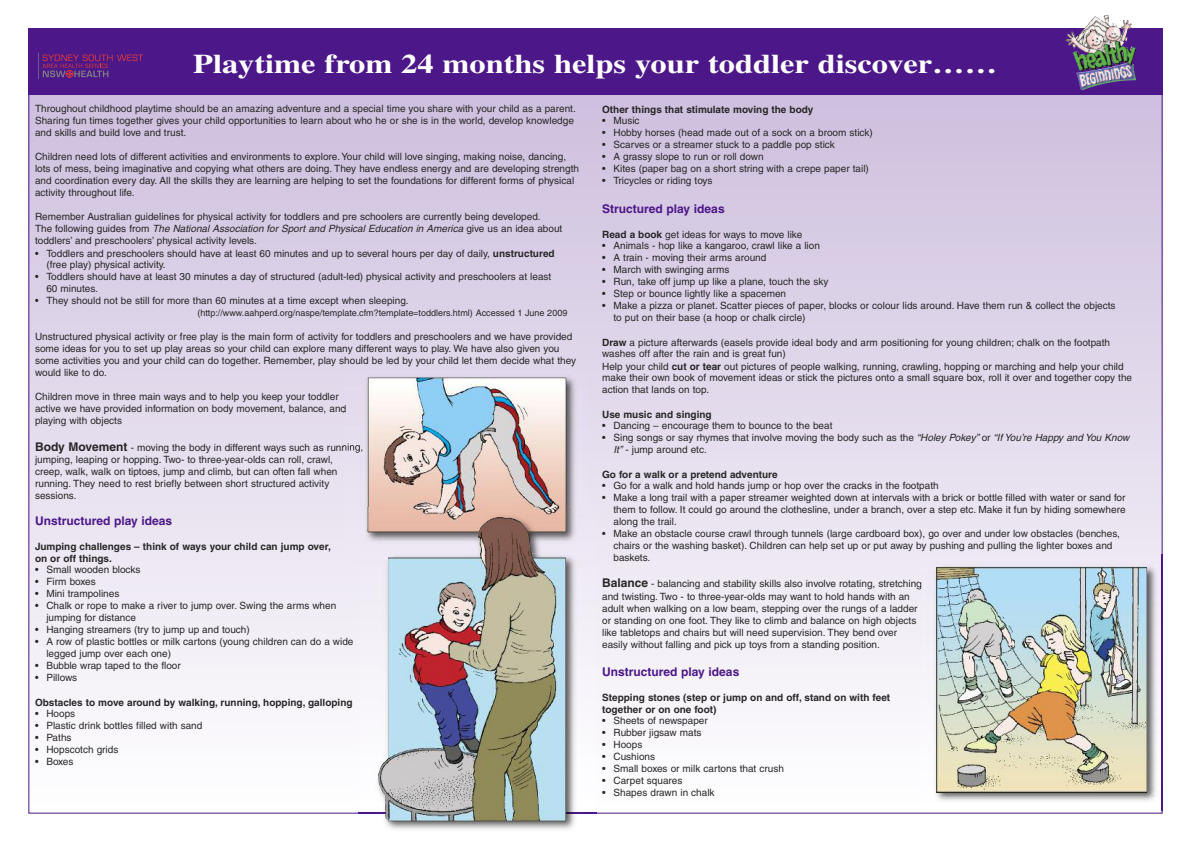
<style>
.page{position:relative;width:1191px;height:842px;background:#fff}
.page>*{position:absolute;margin:0;border:0;box-sizing:border-box;transform-origin:0 0}
.t1{font:700 27px "Times";color:#fff;scale:1.2 1}
.t2{font:700 12px "Helvetica";color:#4c1788}
.t3{font:10px/12px "Helvetica";color:#272627}
.t4{font:700 10px/12px "Helvetica";color:#272627}
.t5{font:9px "Helvetica";color:#272627}
.s1{font-style:italic}
.s2{font-weight:700}
.s3{font-weight:700;font-size:12px}
</style>
<div class="page">
<div style="left:28px;top:28px;width:1134px;height:786px;background:linear-gradient(to bottom,#c8b8da,#fefeff)"></div>
<div style="left:28px;top:28px;width:1134px;height:66px;background:#4c1788"></div>
<svg style="left:1109px;top:23px;width:11px;height:6px"></svg>
<svg style="left:38px;top:53px;width:105px;height:26px"></svg>
<img style="left:344px;top:366px;width:244px;height:187px">
<img style="left:367px;top:378px;width:199px;height:129px">
<img style="left:919px;top:555px;width:244px;height:256px">
<img style="left:1161px;top:555px;width:1px;height:256px">
<img style="left:936px;top:568px;width:210px;height:224px">
<img style="left:358px;top:507px;width:238px;height:323px">
<img style="left:358px;top:813px;width:238px;height:1px">
<img style="left:367px;top:507px;width:199px;height:25px">
<img style="left:376px;top:512px;width:190px;height:309px">
<h1 class="t1" style="left:193px;top:47px;width:671px">Playtime from 24 months helps your toddler discover……</h1>
<p class="t3" style="left:35px;top:103px;width:542px">Throughout childhood playtime should be an amazing adventure and a special time you share with your child as a parent.<br>Sharing fun times together gives your child opportunities to learn about who he or she is in the world, develop knowledge and skills and build love and trust.</p>
<p class="t3" style="left:35px;top:151px;width:545px">Children need lots of different activities and environments to explore.Your child will love singing, making noise, dancing, lots of mess, being imaginative and copying what others are doing. They have endless energy and are developing strength and coordination every day. All the skills they are learning are helping to set the foundations for different forms of physical activity throughout life.</p>
<p class="t3" style="left:35px;top:211px;width:529px">Remember Australian guidelines for physical activity for toddlers and pre schoolers are currently being developed.<br>The following guides from <span class="s1">The National Association for Sport and Physical Education in America</span> give us an idea about toddlers’ and preschoolers’ physical activity levels.</p>
<p class="t3" style="left:46px;top:248px;width:510px;line-height:11.3px;text-indent:-11px">• Toddlers and preschoolers should have at least 60 minutes and up to several hours per day of daily, <span class="s2">unstructured </span>(free play) physical activity.</p>
<p class="t3" style="left:46px;top:271px;width:506px;text-indent:-11px">• Toddlers should have at least 30 minutes a day of structured (adult-led) physical activity and preschoolers at least<br>60 minutes.</p>
<p class="t3" style="left:35px;top:295px;width:375px">• They should not be still for more than 60 minutes at a time except when sleeping.</p>
<p class="t5" style="left:197px;top:308px;width:371px">(http://www.aahperd.org/naspe/template.cfm?template=toddlers.html) Accessed 1 June 2009</p>
<p class="t3" style="left:35px;top:331px;width:542px">Unstructured physical activity or free play is the main form of activity for toddlers and preschoolers and we have provided some ideas for you to set up play areas so your child can explore many different ways to play. We have also given you some activities you and your child can do together. Remember, play should be led by your child let them decide what they would like to do.</p>
<p class="t3" style="left:35px;top:391px;width:313px">Children move in three main ways and to help you keep your toddler active we have provided information on body movement, balance, and playing with objects</p>
<p class="t3" style="left:35px;top:441px;width:330px"><span class="s3">Body Movement</span> - moving the body in different ways such as running, jumping, leaping or hopping. Two- to three-year-olds can roll, crawl,<br>creep, walk, walk on tiptoes, jump and climb, but can often fall when running. They need to rest briefly between short structured activity sessions.</p>
<p class="t2" style="left:35px;top:514px;width:139px">Unstructured play ideas</p>
<p class="t4" style="left:35px;top:540px;width:297px">Jumping challenges – think of ways your child can jump over, on or off things.</p>
<p class="t3" style="left:35px;top:564px;width:107px">• Small wooden blocks</p>
<p class="t3" style="left:35px;top:576px;width:62px">• Firm boxes</p>
<p class="t3" style="left:35px;top:588px;width:86px">• Mini trampolines</p>
<p class="t3" style="left:46px;top:600px;width:291px;text-indent:-11px">• Chalk or rope to make a river to jump over. Swing the arms when jumping for distance</p>
<p class="t3" style="left:35px;top:624px;width:216px">• Hanging streamers (try to jump up and touch)</p>
<p class="t3" style="left:46px;top:636px;width:309px;text-indent:-11px">• A row of plastic bottles or milk cartons (young children can do a wide legged jump over each one)</p>
<p class="t3" style="left:35px;top:660px;width:147px">• Bubble wrap taped to the floor</p>
<p class="t3" style="left:35px;top:672px;width:44px">• Pillows</p>
<p class="t4" style="left:35px;top:696px;width:319px">Obstacles to move around by walking, running, hopping, galloping</p>
<p class="t3" style="left:35px;top:708px;width:42px">• Hoops</p>
<p class="t3" style="left:35px;top:720px;width:169px">• Plastic drink bottles filled with sand</p>
<p class="t3" style="left:35px;top:732px;width:38px">• Paths</p>
<p class="t3" style="left:35px;top:744px;width:85px">• Hopscotch grids</p>
<p class="t3" style="left:35px;top:756px;width:40px">• Boxes</p>
<p class="t4" style="left:602px;top:103px;width:213px">Other things that stimulate moving the body</p>
<p class="t3" style="left:602px;top:115px;width:39px">• Music</p>
<p class="t3" style="left:602px;top:127px;width:272px">• Hobby horses (head made out of a sock on a broom stick)</p>
<p class="t3" style="left:602px;top:139px;width:234px">• Scarves or a streamer stuck to a paddle pop stick</p>
<p class="t3" style="left:602px;top:151px;width:163px">• A grassy slope to run or roll down</p>
<p class="t3" style="left:602px;top:163px;width:268px">• Kites (paper bag on a short string with a crepe paper tail)</p>
<p class="t3" style="left:602px;top:175px;width:112px">• Tricycles or riding toys</p>
<p class="t2" style="left:602px;top:202px;width:124px">Structured play ideas</p>
<p class="t3" style="left:602px;top:228px;width:202px"><span class="s2">Read a book</span> get ideas for ways to move like</p>
<p class="t3" style="left:602px;top:240px;width:219px">• Animals - hop like a kangaroo, crawl like a lion</p>
<p class="t3" style="left:602px;top:252px;width:166px">• A train - moving their arms around</p>
<p class="t3" style="left:602px;top:264px;width:129px">• March with swinging arms</p>
<p class="t3" style="left:602px;top:276px;width:228px">• Run, take off jump up like a plane, touch the sky</p>
<p class="t3" style="left:602px;top:288px;width:185px">• Step or bounce lightly like a spacemen</p>
<p class="t3" style="left:613px;top:300px;width:503px;text-indent:-11px">• Make a pizza or planet. Scatter pieces of paper, blocks or colour lids around. Have them run &amp; collect the objects to put on their base (a hoop or chalk circle)</p>
<p class="t3" style="left:602px;top:337px;width:509px;line-height:11.3px"><span class="s2">Draw</span> a picture afterwards (easels provide ideal body and arm positioning for young children; chalk on the footpath washes off after the rain and is great fun)</p>
<p class="t3" style="left:602px;top:360px;width:531px;line-height:11.7px">Help your child <span class="s2">cut or tear</span> out pictures of people walking, running, crawling, hopping or marching and help your child make their own book of movement ideas or stick the pictures onto a small square box, roll it over and together copy the action that lands on top.</p>
<p class="t4" style="left:602px;top:408px;width:111px">Use music and singing</p>
<p class="t3" style="left:602px;top:420px;width:232px">• Dancing – encourage them to bounce to the beat</p>
<p class="t3" style="left:613px;top:432px;width:517px;text-indent:-11px">• Sing songs or say rhymes that involve moving the body such as the <span class="s1">“Holey Pokey”</span> or <span class="s1">“If You’re Happy and You Know<br>It”</span> - jump around etc.</p>
<p class="t4" style="left:602px;top:468px;width:177px">Go for a walk or a pretend adventure</p>
<p class="t3" style="left:602px;top:480px;width:338px">• Go for a walk and hold hands jump or hop over the cracks in the footpath</p>
<p class="t3" style="left:613px;top:492px;width:513px;text-align:justify;text-indent:-11px">• Make a long trail with a paper streamer weighted down at intervals with a brick or bottle filled with water or sand for them to follow. It could go around the clothesline, under a branch, over a step etc. Make it fun by hiding somewhere along the trail.</p>
<p class="t3" style="left:613px;top:528px;width:508px;text-indent:-11px">• Make an obstacle course crawl through tunnels (large cardboard box), go over and under low obstacles (benches, chairs or the washing basket). Children can help set up or put away by pushing and pulling the lighter boxes and baskets.</p>
<p class="t3" style="left:602px;top:578px;width:321px"><span class="s3">Balance</span> - balancing and stability skills also involve rotating, stretching and twisting. Two - to three-year-olds may want to hold hands with an adult when walking on a low beam, stepping over the rungs of a ladder or standing on one foot. They like to climb and balance on high objects like tabletops and chairs but will need supervision. They bend over easily without falling and pick up toys from a standing position.</p>
<p class="t2" style="left:602px;top:665px;width:139px">Unstructured play ideas</p>
<p class="t4" style="left:602px;top:691px;width:289px">Stepping stones (step or jump on and off, stand on with feet together or on one foot)</p>
<p class="t3" style="left:602px;top:715px;width:107px">• Sheets of newspaper</p>
<p class="t3" style="left:602px;top:727px;width:101px">• Rubber jigsaw mats</p>
<p class="t3" style="left:602px;top:739px;width:42px">• Hoops</p>
<p class="t3" style="left:602px;top:751px;width:55px">• Cushions</p>
<p class="t3" style="left:602px;top:763px;width:183px">• Small boxes or milk cartons that crush</p>
<p class="t3" style="left:602px;top:775px;width:82px">• Carpet squares</p>
<p class="t3" style="left:602px;top:787px;width:114px">• Shapes drawn in chalk</p>
</div>
